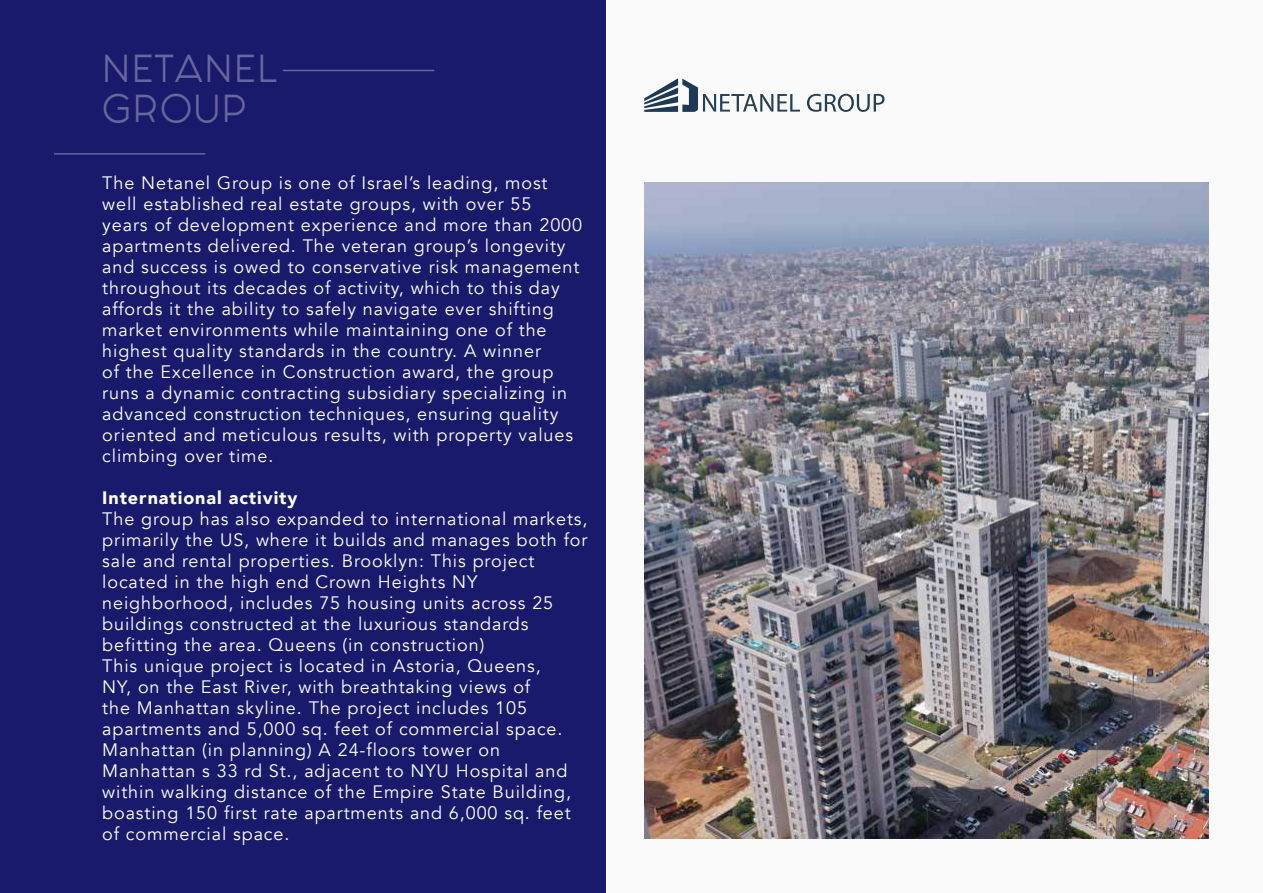
<style>
.page{position:relative;width:1263px;height:893px;background:#fafafa}
.page>*{position:absolute;margin:0;border:0;box-sizing:border-box;transform-origin:0 0}
.t1{font:33px/39.6px "Fashion Fetish";letter-spacing:.05em;color:#67669d}
.t2{font:18px/21px "Avenir";letter-spacing:.05em;color:#fff}
.t3{font:900 18px "Avenir";letter-spacing:.05em;color:#fff}
</style>
<div class="page">
<div style="left:0;top:0;width:606px;height:893px;background:#1a1a6c"></div>
<hr style="left:54px;top:153px;width:151px;height:2px;background:#66669d">
<hr style="left:283px;top:70px;width:151px;height:1px;background:#66669d">
<svg style="left:644px;top:78px;width:156px;height:34px"></svg>
<svg style="left:807px;top:94px;width:77px;height:18px"></svg>
<img style="left:644px;top:183px;width:565px;height:656px">
<h1 class="t1" style="left:102px;top:49px;width:175px">NETANEL<br>GROUP</h1>
<p class="t2" style="left:102px;top:172px;width:481px">The Netanel Group is one of Israel’s leading, most well established real estate groups, with over 55<br>years of development experience and more than 2000 apartments delivered. The veteran group’s longevity and success is owed to conservative risk management throughout its decades of activity, which to this day affords it the ability to safely navigate ever shifting market environments while maintaining one of the highest quality standards in the country. A winner<br>of the Excellence in Construction award, the group runs a dynamic contracting subsidiary specializing in advanced construction techniques, ensuring quality oriented and meticulous results, with property values climbing over time.</p>
<p class="t3" style="left:102px;top:482px;width:197px">International activity</p>
<p class="t2" style="left:102px;top:508px;width:487px">The group has also expanded to international markets, primarily the US, where it builds and manages both for sale and rental properties. Brooklyn: This project located in the high end Crown Heights NY neighborhood, includes 75 housing units across 25 buildings constructed at the luxurious standards befitting the area. Queens (in construction)<br>This unique project is located in Astoria, Queens,<br>NY, on the East River, with breathtaking views of<br>the Manhattan skyline. The project includes 105 apartments and 5,000 sq. feet of commercial space.<br>Manhattan (in planning) A 24-floors tower on Manhattan s 33 rd St., adjacent to NYU Hospital and within walking distance of the Empire State Building, boasting 150 first rate apartments and 6,000 sq. feet of commercial space.</p>
</div>
